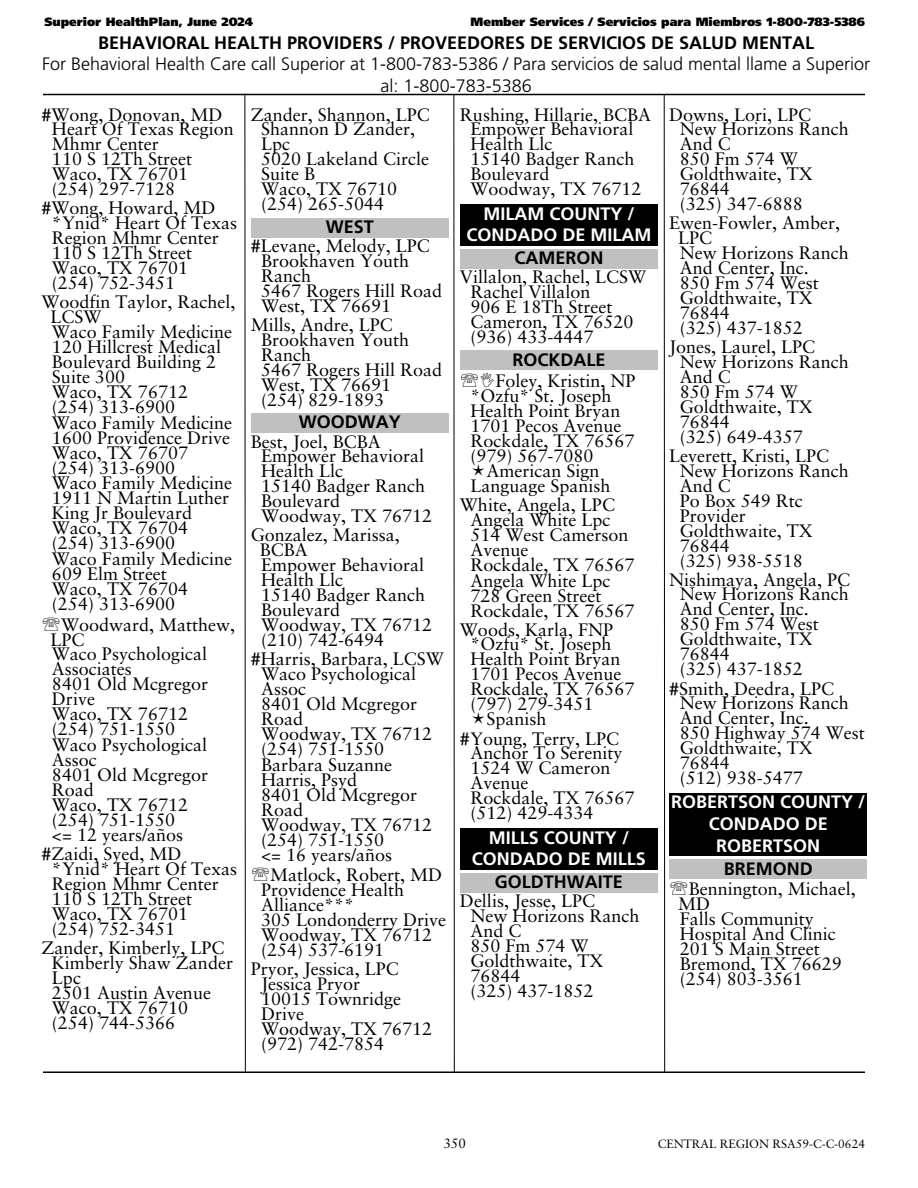
<style>
.page{position:relative;width:918px;height:1188px;background:#fff}
.page>*{position:absolute;margin:0;border:0;box-sizing:border-box;transform-origin:0 0}
.t1{font:18px/15px "Sabon LT Std";color:#000}
.t2{font:300 18px/21.6px "Frutiger LT Std";color:#000;text-align:center}
.t3{font:700 18px "Frutiger LT Std";color:#000}
.t4{font:700 18px/21.6px "Frutiger LT Std";color:#fff;text-align:center}
.t5{font:13.5px "Sabon LT Std";color:#000}
.t6{font:900 12px "Frutiger LT Std";color:#000}
.t7{font:12px "Sabon LT Std";color:#000}
.s1{font-weight:700}
</style>
<div class="page">
<div style="left:251px;top:218px;width:198px;height:19px;background:#c0c0c0"></div>
<div style="left:251px;top:414px;width:198px;height:19px;background:#c0c0c0"></div>
<div style="left:460px;top:204px;width:198px;height:42px;background:#000"></div>
<div style="left:460px;top:249px;width:198px;height:20px;background:#c0c0c0"></div>
<div style="left:460px;top:351px;width:198px;height:19px;background:#c0c0c0"></div>
<div style="left:460px;top:828px;width:198px;height:42px;background:#000"></div>
<div style="left:460px;top:873px;width:198px;height:19px;background:#c0c0c0"></div>
<div style="left:669px;top:793px;width:198px;height:63px;background:#000"></div>
<div style="left:669px;top:860px;width:198px;height:19px;background:#c0c0c0"></div>
<hr style="left:43px;top:94px;width:822px;height:1px;background:#000">
<hr style="left:43px;top:1071px;width:822px;height:2px;background:#000">
<svg style="left:244px;top:93px;width:2px;height:979px;background:#7e7e7e"></svg>
<svg style="left:453px;top:95px;width:2px;height:977px;background:#7e7e7e"></svg>
<svg style="left:663px;top:93px;width:24px;height:979px"></svg>
<p class="t6" style="left:44px;top:17px;width:210px">Superior HealthPlan, June 2024</p>
<p class="t6" style="left:471px;top:17px;width:396px">Member Services / Servicios para Miembros 1-800-783-5386</p>
<p class="t3" style="left:98px;top:36px;width:718px">BEHAVIORAL HEALTH PROVIDERS / PROVEEDORES DE SERVICIOS DE SALUD MENTAL</p>
<p class="t2" style="left:42px;top:55px;width:830px">For Behavioral Health Care call Superior at 1-800-783-5386 / Para servicios de salud mental llame a Superior al: 1-800-783-5386</p>
<p class="t1" style="left:52px;top:109px;width:183px;text-indent:-10px"><span class="s1">#</span>Wong, Donovan, MD<br>Heart Of Texas Region<br>Mhmr Center<br>110 S 12Th Street<br>Waco, TX 76701 (254) 297-7128</p>
<p class="t1" style="left:52px;top:202px;width:187px;text-indent:-10px"><span class="s1">#</span>Wong, Howard, MD *Ynid* Heart Of Texas<br>Region Mhmr Center<br>110 S 12Th Street<br>Waco, TX 76701<br>(254) 752-3451</p>
<p class="t1" style="left:50px;top:296px;width:187px;text-indent:-9px">Woodfin Taylor, Rachel,<br>LCSW<br>Waco Family Medicine<br>120 Hillcrest Medical<br>Boulevard Building 2<br>Suite 300<br>Waco, TX 76712<br>(254) 313-6900<br>Waco Family Medicine<br>1600 Providence Drive<br>Waco, TX 76707<br>(254) 313-6900<br>Waco Family Medicine<br>1911 N Martin Luther<br>King Jr Boulevard<br>Waco, TX 76704<br>(254) 313-6900<br>Waco Family Medicine<br>609 Elm Street<br>Waco, TX 76704<br>(254) 313-6900</p>
<p class="t1" style="left:50px;top:619px;width:186px;text-indent:11px">Woodward, Matthew,<br>LPC<br>Waco Psychological<br>Associates<br>8401 Old Mcgregor<br>Drive<br>Waco, TX 76712<br>(254) 751-1550<br>Waco Psychological<br>Assoc<br>8401 Old Mcgregor<br>Road<br>Waco, TX 76712<br>(254) 751-1550<br>&lt;= 12 years/años</p>
<p class="t1" style="left:52px;top:848px;width:187px;text-indent:-10px"><span class="s1">#</span>Zaidi, Syed, MD *Ynid* Heart Of Texas<br>Region Mhmr Center<br>110 S 12Th Street<br>Waco, TX 76701<br>(254) 752-3451</p>
<p class="t1" style="left:52px;top:942px;width:183px;text-indent:-10px">Zander, Kimberly, LPC<br>Kimberly Shaw Zander<br>Lpc<br>2501 Austin Avenue<br>Waco, TX 76710 (254) 744-5366</p>
<p class="t1" style="left:261px;top:109px;width:170px;text-indent:-10px">Zander, Shannon, LPC<br>Shannon D Zander,<br>Lpc<br>5020 Lakeland Circle<br>Suite B<br>Waco, TX 76710 (254) 265-5044</p>
<p class="t3" style="left:326px;top:220px;width:50px">WEST</p>
<p class="t1" style="left:261px;top:240px;width:183px;text-indent:-10px"><span class="s1">#</span>Levane, Melody, LPC<br>Brookhaven Youth<br>Ranch<br>5467 Rogers Hill Road<br>West, TX 76691</p>
<p class="t1" style="left:261px;top:319px;width:183px;text-indent:-10px">Mills, Andre, LPC<br>Brookhaven Youth<br>Ranch<br>5467 Rogers Hill Road<br>West, TX 76691<br>(254) 829-1893</p>
<p class="t3" style="left:299px;top:416px;width:104px">WOODWAY</p>
<p class="t1" style="left:261px;top:436px;width:173px;text-indent:-10px">Best, Joel, BCBA<br>Empower Behavioral<br>Health Llc<br>15140 Badger Ranch<br>Boulevard<br>Woodway, TX 76712</p>
<p class="t1" style="left:260px;top:529px;width:174px;text-indent:-9px">Gonzalez, Marissa,<br>BCBA<br>Empower Behavioral<br>Health Llc<br>15140 Badger Ranch<br>Boulevard<br>Woodway, TX 76712 (210) 742-6494</p>
<p class="t1" style="left:261px;top:653px;width:184px;text-indent:-10px"><span class="s1">#</span>Harris, Barbara, LCSW<br>Waco Psychological<br>Assoc<br>8401 Old Mcgregor<br>Road<br>Woodway, TX 76712 (254) 751-1550<br>Barbara Suzanne<br>Harris, Psyd<br>8401 Old Mcgregor<br>Road<br>Woodway, TX 76712 (254) 751-1550<br>&lt;= 16 years/años</p>
<p class="t1" style="left:261px;top:869px;width:187px;text-indent:9px">Matlock, Robert, MD<br>Providence Health<br>Alliance***<br>305 Londonderry Drive<br>Woodway, TX 76712 (254) 537-6191</p>
<p class="t1" style="left:261px;top:963px;width:173px;text-indent:-10px">Pryor, Jessica, LPC<br>Jessica Pryor<br>10015 Townridge<br>Drive<br>Woodway, TX 76712 (972) 742-7854</p>
<p class="t1" style="left:470px;top:109px;width:182px;text-indent:-10px">Rushing, Hillarie, BCBA<br>Empower Behavioral<br>Health Llc<br>15140 Badger Ranch<br>Boulevard<br>Woodway, TX 76712</p>
<p class="t4" style="left:467px;top:204px;width:186px">MILAM COUNTY /<br>CONDADO DE MILAM</p>
<p class="t3" style="left:515px;top:251px;width:90px">CAMERON</p>
<p class="t1" style="left:470px;top:271px;width:177px;text-indent:-10px">Villalon, Rachel, LCSW<br>Rachel Villalon<br>906 E 18Th Street<br>Cameron, TX 76520 (936) 433-4447</p>
<p class="t3" style="left:512px;top:353px;width:95px">ROCKDALE</p>
<p class="t1" style="left:496px;top:375px;width:142px">Foley, Kristin, NP</p>
<p class="t1" style="left:470px;top:390px;width:143px">*Ozfu* St. Joseph</p>
<p class="t1" style="left:470px;top:405px;width:152px">Health Point Bryan</p>
<p class="t1" style="left:470px;top:420px;width:153px">1701 Pecos Avenue</p>
<p class="t1" style="left:470px;top:435px;width:166px">Rockdale, TX 76567</p>
<p class="t1" style="left:470px;top:450px;width:125px">(979) 567-7080</p>
<p class="t1" style="left:487px;top:465px;width:114px">American Sign</p>
<p class="t1" style="left:470px;top:480px;width:142px">Language Spanish</p>
<p class="t1" style="left:470px;top:499px;width:166px;text-indent:-10px">White, Angela, LPC<br>Angela White Lpc<br>514 West Camerson<br>Avenue<br>Rockdale, TX 76567<br>Angela White Lpc<br>728 Green Street<br>Rockdale, TX 76567</p>
<p class="t1" style="left:460px;top:624px;width:155px">Woods, Karla, FNP</p>
<p class="t1" style="left:470px;top:638px;width:143px">*Ozfu* St. Joseph</p>
<p class="t1" style="left:470px;top:653px;width:152px">Health Point Bryan</p>
<p class="t1" style="left:470px;top:668px;width:153px">1701 Pecos Avenue</p>
<p class="t1" style="left:470px;top:683px;width:166px">Rockdale, TX 76567</p>
<p class="t1" style="left:470px;top:698px;width:125px">(797) 279-3451</p>
<p class="t1" style="left:487px;top:713px;width:62px">Spanish</p>
<p class="t1" style="left:470px;top:733px;width:166px;text-indent:-10px"><span class="s1">#</span>Young, Terry, LPC<br>Anchor To Serenity<br>1524 W Cameron<br>Avenue<br>Rockdale, TX 76567 (512) 429-4334</p>
<p class="t4" style="left:472px;top:828px;width:176px">MILLS COUNTY /<br>CONDADO DE MILLS</p>
<p class="t3" style="left:495px;top:875px;width:130px">GOLDTHWAITE</p>
<p class="t1" style="left:470px;top:895px;width:171px;text-indent:-10px">Dellis, Jesse, LPC<br>New Horizons Ranch<br>And C<br>850 Fm 574 W<br>Goldthwaite, TX<br>76844<br>(325) 437-1852</p>
<p class="t1" style="left:680px;top:109px;width:171px;text-indent:-10px">Downs, Lori, LPC<br>New Horizons Ranch<br>And C<br>850 Fm 574 W<br>Goldthwaite, TX<br>76844<br>(325) 347-6888</p>
<p class="t1" style="left:678px;top:217px;width:172px;text-indent:-9px">Ewen-Fowler, Amber,<br>LPC<br>New Horizons Ranch<br>And Center, Inc.<br>850 Fm 574 West<br>Goldthwaite, TX<br>76844<br>(325) 437-1852</p>
<p class="t1" style="left:680px;top:341px;width:171px;text-indent:-10px">Jones, Laurel, LPC<br>New Horizons Ranch<br>And C<br>850 Fm 574 W<br>Goldthwaite, TX<br>76844<br>(325) 649-4357</p>
<p class="t1" style="left:680px;top:450px;width:171px;text-indent:-10px">Leverett, Kristi, LPC<br>New Horizons Ranch<br>And C<br>Po Box 549 Rtc<br>Provider<br>Goldthwaite, TX<br>76844<br>(325) 938-5518</p>
<p class="t1" style="left:680px;top:574px;width:172px;text-indent:-10px">Nishimaya, Angela, PC<br>New Horizons Ranch<br>And Center, Inc.<br>850 Fm 574 West<br>Goldthwaite, TX<br>76844<br>(325) 437-1852</p>
<p class="t1" style="left:680px;top:683px;width:187px;text-indent:-10px"><span class="s1">#</span>Smith, Deedra, LPC<br>New Horizons Ranch<br>And Center, Inc.<br>850 Highway 574 West<br>Goldthwaite, TX<br>76844<br>(512) 938-5477</p>
<p class="t4" style="left:671px;top:793px;width:196px">ROBERTSON COUNTY /<br>CONDADO DE<br>ROBERTSON</p>
<p class="t3" style="left:724px;top:862px;width:90px">BREMOND</p>
<p class="t1" style="left:678px;top:883px;width:179px;text-indent:11px">Bennington, Michael,<br>MD<br>Falls Community<br>Hospital And Clinic<br>201 S Main Street<br>Bremond, TX 76629 (254) 803-3561</p>
<p class="t5" style="left:443px;top:1138px;width:24px">350</p>
<p class="t7" style="left:658px;top:1139px;width:209px">CENTRAL REGION RSA59-C-C-0624</p>
</div>
